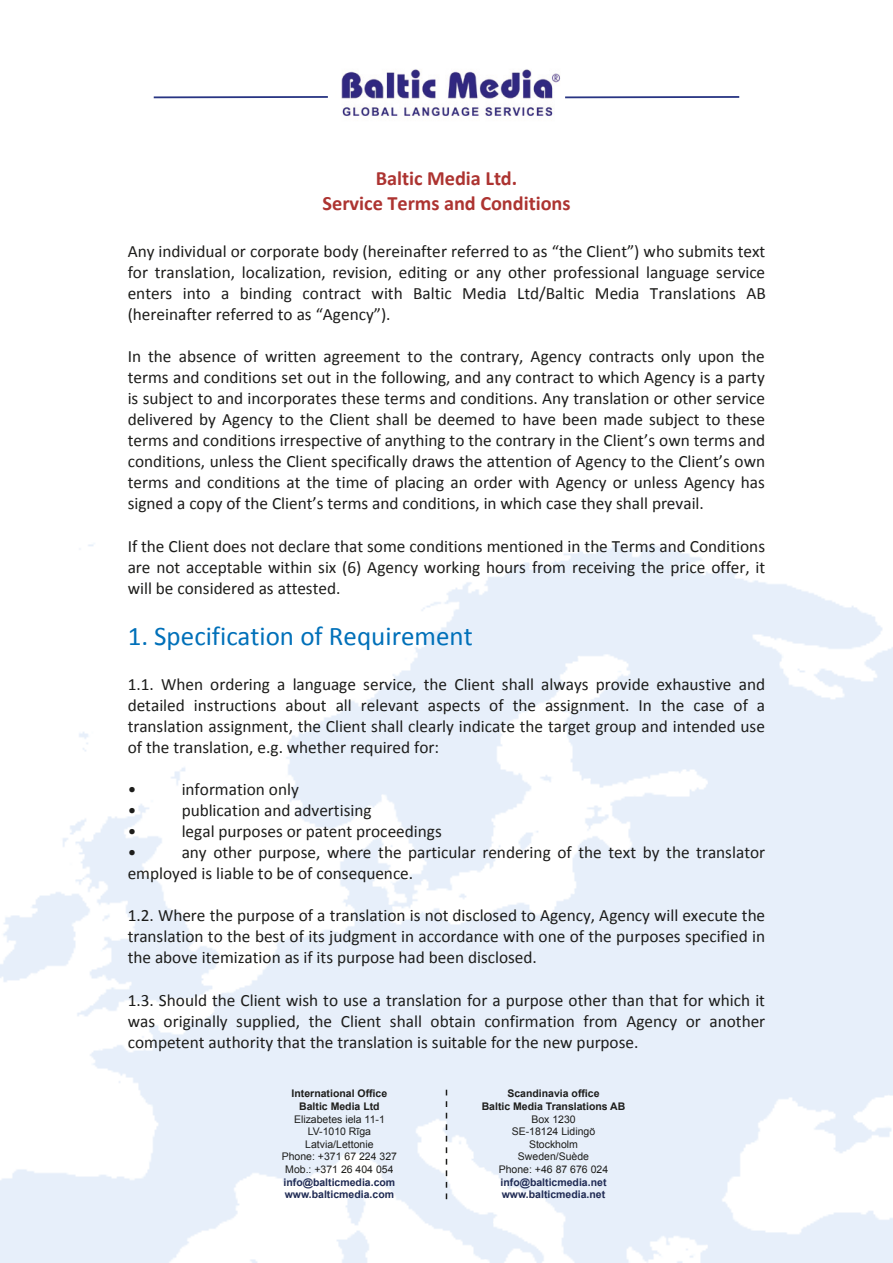
<style>
.page{position:relative;width:893px;height:1263px;background:#fff}
.page>*{position:absolute;margin:0;border:0;box-sizing:border-box;transform-origin:0 0}
.t1{font:27px "Calibri";color:#0070b9}
.t2{font:700 20.4px/24.6px "Calibri";color:#ad3431;text-align:center}
.t3{font:17.25px/21px "Calibri";color:#1d1d1b;text-align:justify}
.t4{font:10.5px/12.6px "Arial";color:#1d1d1b;text-align:center}
.t5{font:700 10.5px/12.6px "Arial";color:#202b54}
.t6{font:700 10.5px/12.6px "Arial";color:#1d1d1b;text-align:center}
</style>
<div class="page">
<svg style="left:446px;top:1090px;width:1px;height:109px"></svg>
<img style="left:341px;top:69px;width:220px;height:48px">
<hr style="left:154px;top:96px;width:174px;height:2px;background:#283583">
<hr style="left:565px;top:96px;width:174px;height:2px;background:#283583">
<p class="t2" style="left:323px;top:166px;width:249px">Baltic Media Ltd.<br>Service Terms and Conditions</p>
<p class="t3" style="left:128px;top:240px;width:640px">Any individual or corporate body (hereinafter referred to as “the Client”) who submits text for translation, localization, revision, editing or any other professional language service enters into a binding contract with Baltic Media Ltd/Baltic Media Translations AB (hereinafter referred to as “Agency”).</p>
<p class="t3" style="left:128px;top:346px;width:639px">In the absence of written agreement to the contrary, Agency contracts only upon the terms and conditions set out in the following, and any contract to which Agency is a party is subject to and incorporates these terms and conditions. Any translation or other service delivered by Agency to the Client shall be deemed to have been made subject to these terms and conditions irrespective of anything to the contrary in the Client’s own terms and conditions, unless the Client specifically draws the attention of Agency to the Client’s own terms and conditions at the time of placing an order with Agency or unless Agency has signed a copy of the Client’s terms and conditions, in which case they shall prevail.</p>
<p class="t3" style="left:128px;top:535px;width:639px">If the Client does not declare that some conditions mentioned in the Terms and Conditions are not acceptable within six (6) Agency working hours from receiving the price offer, it will be considered as attested.</p>
<h1 class="t1" style="left:128px;top:619px;width:347px">1. Specification of Requirement</h1>
<p class="t3" style="left:128px;top:674px;width:639px">1.1. When ordering a language service, the Client shall always provide exhaustive and detailed instructions about all relevant aspects of the assignment. In the case of a translation assignment, the Client shall clearly indicate the target group and intended use of the translation, e.g. whether required for:</p>
<p class="t3" style="left:128px;top:779px;width:10px">•</p>
<p class="t3" style="left:182px;top:779px;width:119px">information only</p>
<p class="t3" style="left:128px;top:800px;width:10px">•</p>
<p class="t3" style="left:182px;top:800px;width:192px">publication and advertising</p>
<p class="t3" style="left:128px;top:821px;width:10px">•</p>
<p class="t3" style="left:182px;top:821px;width:262px">legal purposes or patent proceedings</p>
<p class="t3" style="left:128px;top:842px;width:10px">•</p>
<p class="t3" style="left:128px;top:842px;width:639px;text-indent:54px">any other purpose, where the particular rendering of the text by the translator employed is liable to be of consequence.</p>
<p class="t3" style="left:128px;top:905px;width:639px">1.2. Where the purpose of a translation is not disclosed to Agency, Agency will execute the translation to the best of its judgment in accordance with one of the purposes specified in the above itemization as if its purpose had been disclosed.</p>
<p class="t3" style="left:128px;top:989px;width:639px">1.3. Should the Client wish to use a translation for a purpose other than that for which it was originally supplied, the Client shall obtain confirmation from Agency or another competent authority that the translation is suitable for the new purpose.</p>
<p class="t6" style="left:292px;top:1088px;width:97px">International Office<br>Baltic Media Ltd</p>
<p class="t4" style="left:282px;top:1113px;width:117px">Elizabetes iela 11-1<br>LV-1010 Rīga<br>Latvia/Lettonie<br>Phone: +371 67 224 327<br>Mob.: +371 26 404 054</p>
<p class="t5" style="left:284px;top:1176px;width:113px">info@balticmedia.com www.balticmedia.com</p>
<p class="t6" style="left:482px;top:1088px;width:145px">Scandinavia office<br>Baltic Media Translations AB</p>
<p class="t4" style="left:499px;top:1113px;width:111px">Box 1230<br>SE-18124 Lidingö<br>Stockholm<br>Sweden/Suède<br>Phone: +46 87 676 024</p>
<p class="t5" style="left:501px;top:1176px;width:107px">info@balticmedia.net www.balticmedia.net</p>
</div>
